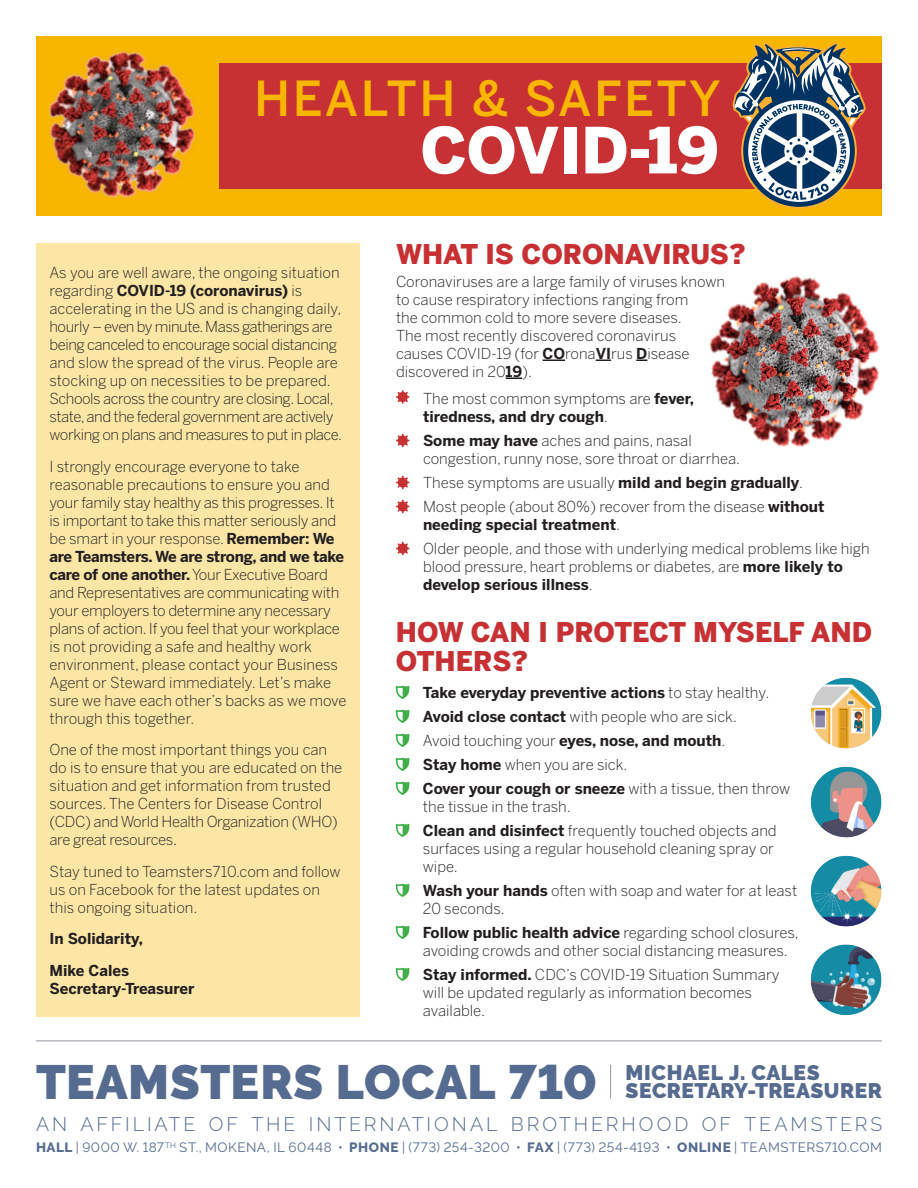
<style>
.page{position:relative;width:918px;height:1188px;background:#fff}
.page>*{position:absolute;margin:0;border:0;box-sizing:border-box;transform-origin:0 0}
.t1{font:900 63px "Benton Sans";letter-spacing:-.01em;color:#fff}
.t2{font:900 48px "Raleway";letter-spacing:.01em;color:#566b90}
.t3{font:500 48px "Benton Sans";letter-spacing:.05em;color:#f8b600}
.t4{font:900 27px/28.5px "Benton Sans";color:#c83134}
.t5{font:900 21px "Raleway";letter-spacing:.02em;color:#566b90}
.t6{font:300 19.5px "Raleway";letter-spacing:.15em;color:#566b90}
.t7{font:300 15px/18px "Benton Sans";color:#231f20}
.t8{font:300 15px/18px "Benton Sans";letter-spacing:-.02em;color:#231f20}
.t9{font:300 15px/18px "Benton Sans";letter-spacing:-.03em;color:#231f20}
.t10{font:700 15px/18px "Benton Sans";color:#231f20}
.t11{font:13.5px "Raleway";letter-spacing:.04em;color:#566b90}
.s1{font-weight:700}
.s2{font-weight:300}
.s3{font-weight:800}
</style>
<div class="page">
<img style="left:709px;top:275px;width:170px;height:172px">
<div style="left:36px;top:36px;width:846px;height:180px;background:#f8b600"></div>
<hr style="left:36px;top:1041px;width:846px;height:1px;background:#9095a2">
<hr style="left:610px;top:1065px;width:1px;height:33px;background:#9095a2">
<div style="left:36px;top:243px;width:324px;height:774px;background:#fce6a6"></div>
<hr style="left:543px;top:359px;width:22px;height:2px;background:#231f20">
<svg style="left:596px;top:359px;width:15px;height:2px"></svg>
<svg style="left:636px;top:359px;width:11px;height:2px"></svg>
<svg style="left:506px;top:377px;width:16px;height:2px"></svg>
<svg style="left:396px;top:390px;width:13px;height:14px"></svg>
<svg style="left:396px;top:434px;width:13px;height:13px"></svg>
<svg style="left:396px;top:476px;width:13px;height:13px"></svg>
<svg style="left:396px;top:500px;width:13px;height:13px"></svg>
<svg style="left:396px;top:542px;width:13px;height:13px"></svg>
<img style="left:50px;top:52px;width:146px;height:146px">
<div style="left:220px;top:63px;width:662px;height:126px;background:#c83134"></div>
<svg style="left:733px;top:42px;width:133px;height:167px"></svg>
<svg style="left:396px;top:686px;width:13px;height:13px"></svg>
<svg style="left:396px;top:710px;width:13px;height:13px"></svg>
<svg style="left:396px;top:734px;width:13px;height:13px"></svg>
<svg style="left:396px;top:758px;width:13px;height:13px"></svg>
<svg style="left:396px;top:782px;width:13px;height:13px"></svg>
<svg style="left:396px;top:824px;width:13px;height:13px"></svg>
<svg style="left:396px;top:884px;width:13px;height:13px"></svg>
<svg style="left:396px;top:926px;width:13px;height:13px"></svg>
<svg style="left:396px;top:968px;width:13px;height:13px"></svg>
<img style="left:810px;top:766px;width:72px;height:72px">
<img style="left:810px;top:855px;width:72px;height:72px">
<img style="left:810px;top:677px;width:72px;height:72px">
<img style="left:811px;top:944px;width:71px;height:72px">
<p class="t3" style="left:254px;top:69px;width:468px">HEALTH &amp; SAFETY</p>
<p class="t1" style="left:420px;top:110px;width:300px">COVID-19</p>
<p class="t9" style="left:50px;top:264px;width:294px">As you are well aware, the ongoing situation regarding <span class="s1">COVID-19 (coronavirus)</span> is accelerating in the US and is changing daily, hourly – even by minute. Mass gatherings are being canceled to encourage social distancing and slow the spread of the virus. People are stocking up on necessities to be prepared.<br>Schools across the country are closing. Local, state, and the federal government are actively working on plans and measures to put in place.</p>
<p class="t8" style="left:50px;top:457px;width:299px">I strongly encourage everyone to take reasonable precautions to ensure you and your family stay healthy as this progresses. It is important to take this matter seriously and be smart in your response. <span class="s1">Remember: We are Teamsters. We are strong, and we take care of one another.</span> Your Executive Board and Representatives are communicating with your employers to determine any necessary plans of action. If you feel that your workplace is not providing a safe and healthy work environment, please contact your Business Agent or Steward immediately. Let’s make sure we have each other’s backs as we move through this together.</p>
<p class="t7" style="left:50px;top:741px;width:294px">One of the most important things you can do is to ensure that you are educated on the situation and get information from trusted sources. The Centers for Disease Control (CDC) and World Health Organization (WHO) are great resources.</p>
<p class="t7" style="left:50px;top:862px;width:293px">Stay tuned to Teamsters710.com and follow us on Facebook for the latest updates on this ongoing situation.</p>
<p class="t10" style="left:50px;top:930px;width:95px">In Solidarity,</p>
<p class="t10" style="left:50px;top:961px;width:147px">Mike Cales<br>Secretary-Treasurer</p>
<p class="t4" style="left:396px;top:241px;width:351px">WHAT IS CORONAVIRUS?</p>
<p class="t7" style="left:396px;top:272px;width:331px">Coronaviruses are a large family of viruses known to cause respiratory infections ranging from<br>the common cold to more severe diseases.<br>The most recently discovered coronavirus causes COVID-19 (for <span class="s1">CO</span>rona<span class="s1">VI</span>rus <span class="s1">D</span>isease discovered in 20<span class="s1">19</span>).</p>
<p class="t10" style="left:423px;top:390px;width:273px"><span class="s2">The most common symptoms are</span> fever, tiredness, and dry cough<span class="s2">.</span></p>
<p class="t7" style="left:423px;top:431px;width:319px"><span class="s1">Some may have</span> aches and pains, nasal congestion, runny nose, sore throat or diarrhea.</p>
<p class="t7" style="left:423px;top:473px;width:382px">These symptoms are usually <span class="s1">mild and begin gradually</span>.</p>
<p class="t7" style="left:423px;top:497px;width:403px">Most people (about 80%) recover from the disease <span class="s1">without needing special treatment</span>.</p>
<p class="t7" style="left:423px;top:539px;width:448px">Older people, and those with underlying medical problems like high blood pressure, heart problems or diabetes, are <span class="s1">more likely to develop serious illness</span>.</p>
<p class="t4" style="left:396px;top:618px;width:478px">HOW CAN I PROTECT MYSELF AND<br>OTHERS?</p>
<p class="t10" style="left:423px;top:683px;width:348px">Take everyday preventive actions <span class="s2">to stay healthy.</span></p>
<p class="t7" style="left:423px;top:707px;width:316px"><span class="s1">Avoid close contact</span> with people who are sick.</p>
<p class="t7" style="left:423px;top:731px;width:304px">Avoid touching your <span class="s1">eyes, nose, and mouth</span>.</p>
<p class="t7" style="left:423px;top:755px;width:206px"><span class="s1">Stay home</span> when you are sick.</p>
<p class="t7" style="left:423px;top:779px;width:369px"><span class="s1">Cover your cough or sneeze</span> with a tissue, then throw the tissue in the trash.</p>
<p class="t7" style="left:423px;top:821px;width:355px"><span class="s1">Clean and disinfect</span> frequently touched objects and surfaces using a regular household cleaning spray or wipe.</p>
<p class="t7" style="left:423px;top:881px;width:376px"><span class="s1">Wash your hands</span> often with soap and water for at least<br>20 seconds.</p>
<p class="t7" style="left:423px;top:923px;width:377px"><span class="s1">Follow public health advice</span> regarding school closures, avoiding crowds and other social distancing measures.</p>
<p class="t7" style="left:423px;top:965px;width:358px"><span class="s1">Stay informed.</span> CDC’s COVID-19 Situation Summary will be updated regularly as information becomes available.</p>
<p class="t2" style="left:36px;top:1054px;width:563px">TEAMSTERS LOCAL 710</p>
<p class="t6" style="left:36px;top:1113px;width:848px">AN AFFILIATE OF THE INTERNATIONAL BROTHERHOOD OF TEAMSTERS</p>
<p class="t11" style="left:36px;top:1139px;width:848px"><span class="s3">HALL</span> | 9000 W. 187<sup>TH</sup> ST., MOKENA, IL 60448 • <span class="s3">PHONE</span> | (773) 254-3200 • <span class="s3">FAX</span> | (773) 254-4193 • <span class="s3">ONLINE</span> | TEAMSTERS710.COM</p>
<p class="t5" style="left:626px;top:1060px;width:196px">MICHAEL J. CALES</p>
<p class="t5" style="left:626px;top:1079px;width:258px">SECRETARY-TREASURER</p>
</div>
